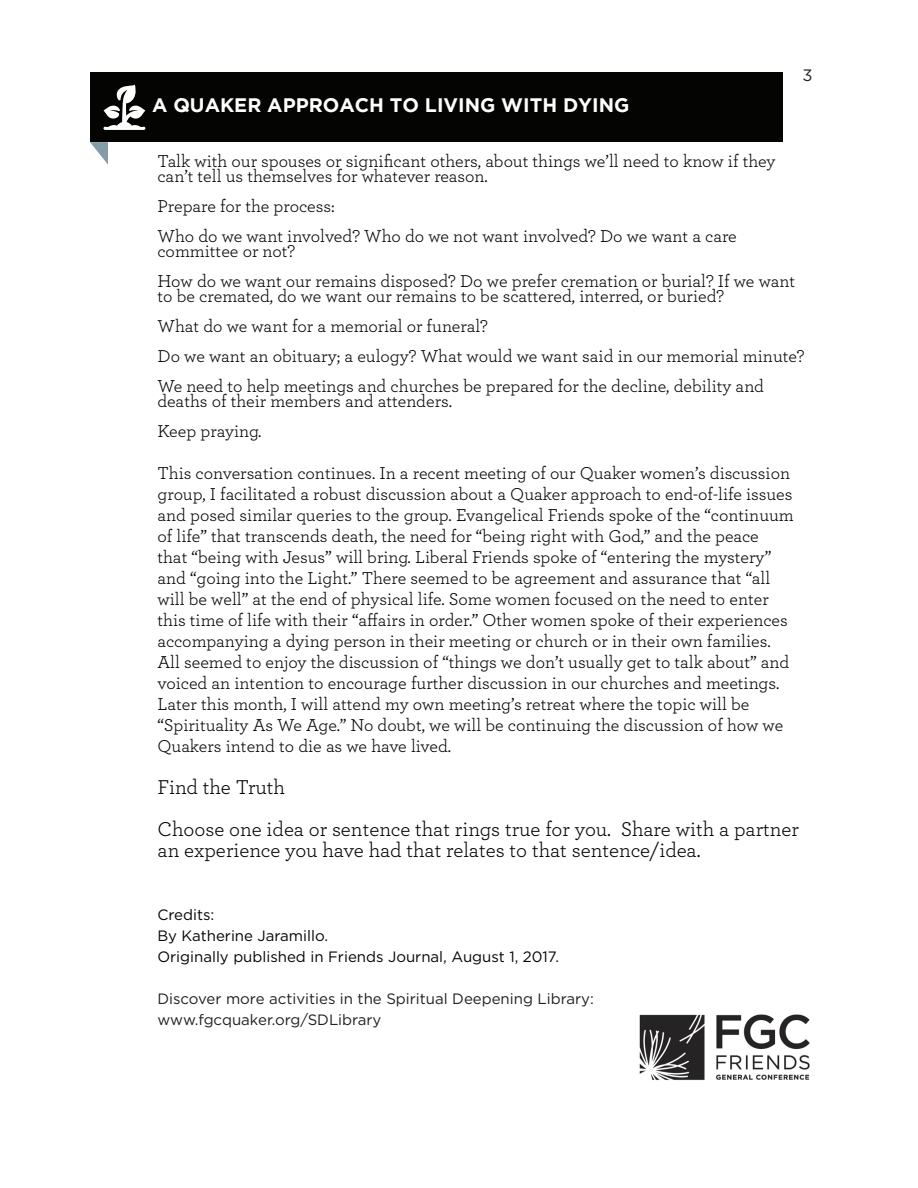
<style>
.page{position:relative;width:918px;height:1188px;background:#fff}
.page>*{position:absolute;margin:0;border:0;box-sizing:border-box;transform-origin:0 0}
.t1{font:21px/21px "Archer Pro";color:#040507}
.t2{font:700 19.5px "Gotham";color:#fff}
.t3{font:18px/21px "Archer Pro";color:#040503}
.t4{font:16.5px "Gotham";color:#231f20}
.t5{font:15px "Gotham";color:#231f20}
.t6{font:15px "Gotham";color:#040507}
</style>
<div class="page">
<div style="left:90px;top:72px;width:693px;height:70px;background:#040503"></div>
<svg style="left:90px;top:142px;width:18px;height:23px"></svg>
<svg style="left:104px;top:84px;width:41px;height:46px"></svg>
<img style="left:639px;top:1014px;width:171px;height:66px">
<p class="t2" style="left:152px;top:94px;width:479px">A QUAKER APPROACH TO LIVING WITH DYING</p>
<p class="t4" style="left:802px;top:64px;width:12px">3</p>
<p class="t3" style="left:158px;top:152px;width:620px;line-height:15px">Talk with our spouses or significant others, about things we’ll need to know if they can’t tell us themselves for whatever reason.</p>
<p class="t3" style="left:158px;top:194px;width:179px">Prepare for the process:</p>
<p class="t3" style="left:158px;top:227px;width:581px;line-height:15px">Who do we want involved? Who do we not want involved? Do we want a care committee or not?</p>
<p class="t3" style="left:158px;top:272px;width:639px;line-height:15px">How do we want our remains disposed? Do we prefer cremation or burial? If we want to be cremated, do we want our remains to be scattered, interred, or buried?</p>
<p class="t3" style="left:158px;top:314px;width:332px">What do we want for a memorial or funeral?</p>
<p class="t3" style="left:158px;top:344px;width:649px">Do we want an obituary; a eulogy? What would we want said in our memorial minute?</p>
<p class="t3" style="left:158px;top:377px;width:608px;line-height:15px">We need to help meetings and churches be prepared for the decline, debility and deaths of their members and attenders.</p>
<p class="t3" style="left:158px;top:419px;width:106px">Keep praying.</p>
<p class="t3" style="left:158px;top:461px;width:638px">This conversation continues. In a recent meeting of our Quaker women’s discussion group, I facilitated a robust discussion about a Quaker approach to end-of-life issues and posed similar queries to the group. Evangelical Friends spoke of the “continuum of life” that transcends death, the need for “being right with God,” and the peace<br>that “being with Jesus” will bring. Liberal Friends spoke of “entering the mystery” and “going into the Light.” There seemed to be agreement and assurance that “all will be well” at the end of physical life. Some women focused on the need to enter this time of life with their “affairs in order.” Other women spoke of their experiences accompanying a dying person in their meeting or church or in their own families.<br>All seemed to enjoy the discussion of “things we don’t usually get to talk about” and voiced an intention to encourage further discussion in our churches and meetings.<br>Later this month, I will attend my own meeting’s retreat where the topic will be “Spirituality As We Age.” No doubt, we will be continuing the discussion of how we Quakers intend to die as we have lived.</p>
<p class="t1" style="left:158px;top:775px;width:129px">Find the Truth</p>
<p class="t1" style="left:158px;top:817px;width:643px">Choose one idea or sentence that rings true for you. Share with a partner an experience you have had that relates to that sentence/idea.</p>
<p class="t6" style="left:158px;top:905px;width:58px">Credits:</p>
<p class="t6" style="left:158px;top:926px;width:172px">By Katherine Jaramillo.</p>
<p class="t6" style="left:158px;top:947px;width:403px">Originally published in Friends Journal, August 1, 2017.</p>
<p class="t5" style="left:158px;top:989px;width:438px">Discover more activities in the Spiritual Deepening Library:</p>
<p class="t5" style="left:158px;top:1010px;width:226px">www.fgcquaker.org/SDLibrary</p>
</div>
